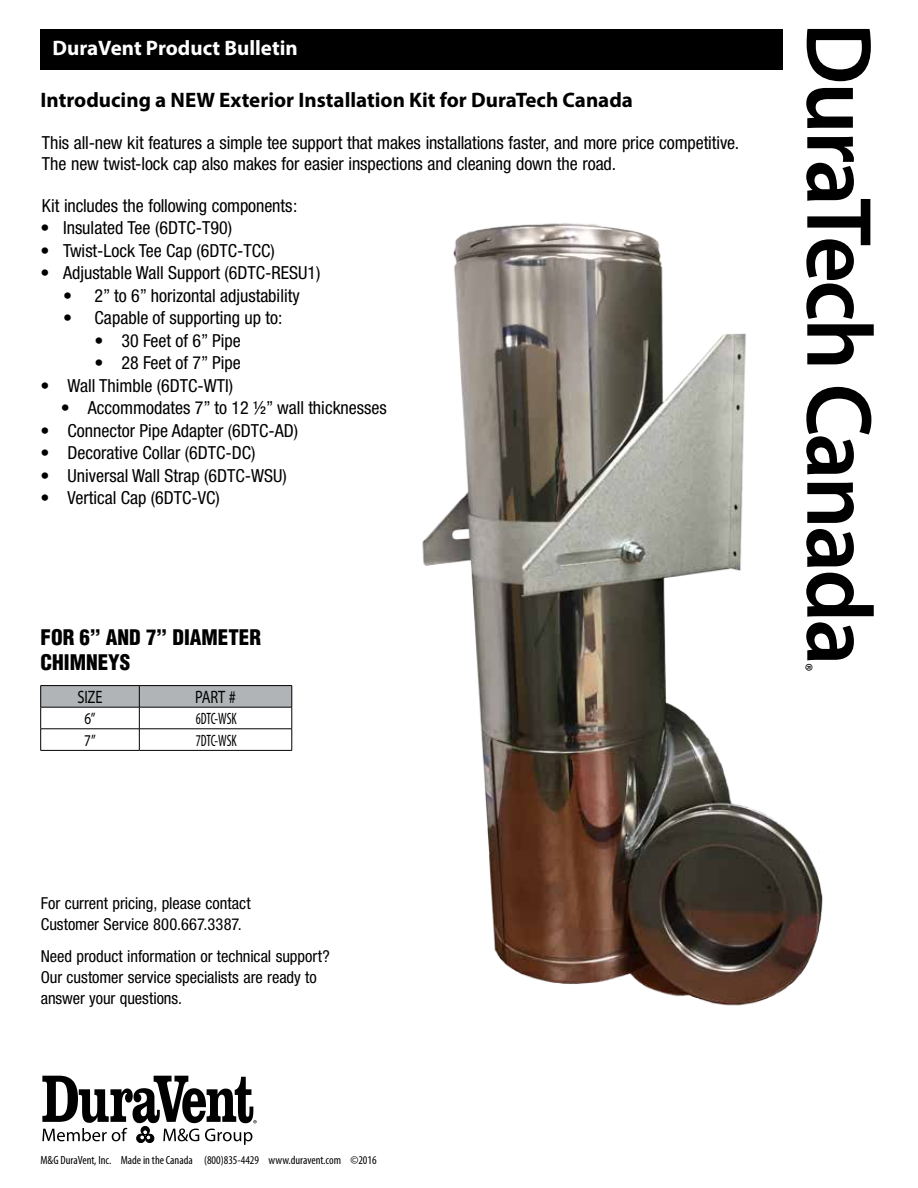
<style>
.page{position:relative;width:918px;height:1188px;background:#fff}
.page>*{position:absolute;margin:0;border:0;box-sizing:border-box;transform-origin:0 0}
.t1{font:600 93.6px "Myriad Pro";letter-spacing:-.03em;color:#000}
.t2{font:700 21px "Myriad Pro";color:#000}
.t3{font:900 condensed 21px/25.2px "Helvetica";color:#000}
.t4{font:700 21px "Myriad Pro";color:#fff}
.t5{font:21px "Myriad Pro";color:#000}
.t6{font:condensed 18px/21px "Helvetica Neue";color:#000}
.t7{font:18px "Myriad Pro";letter-spacing:-.015em;color:#000;scale:.8 1}
.t8{font:condensed 16.5px/21px "Helvetica Neue";color:#000}
.t9{font:condensed 16.5px "Myriad Pro";letter-spacing:-.01em;color:#000;scale:.8 1}
.t10{font:16.5px "Myriad Pro";color:#000;scale:.8 1}
.t11{font:condensed 11.85px "Myriad Pro";color:#000}
</style>
<div class="page">
<div style="left:40px;top:29px;width:743px;height:40px;background:#000"></div>
<svg style="left:42px;top:1076px;width:215px;height:68px"></svg>
<hr style="left:40px;top:685px;width:99px;height:1px;background:#000">
<hr style="left:139px;top:685px;width:153px;height:1px;background:#000">
<svg style="left:40px;top:686px;width:253px;height:64px"></svg>
<hr style="left:40px;top:750px;width:99px;height:1px;background:#000">
<hr style="left:139px;top:750px;width:153px;height:1px;background:#000">
<img style="left:422px;top:223px;width:401px;height:783px">
<p class="t4" style="left:52px;top:34px;width:247px">DuraVent Product Bulletin</p>
<h1 class="t1" style="left:898px;top:22px;width:645px;rotate:90deg">DuraTech Canada</h1>
<p class="t5" style="left:818px;top:663px;width:10px;rotate:90deg">®</p>
<p class="t2" style="left:40px;top:86px;width:594px">Introducing a NEW Exterior Installation Kit for DuraTech Canada</p>
<p class="t6" style="left:42px;top:132px;width:699px">This all-new kit features a simple tee support that makes installations faster, and more price competitive.<br>The new twist-lock cap also makes for easier inspections and cleaning down the road.</p>
<p class="t6" style="left:42px;top:195px;width:257px">Kit includes the following components:</p>
<p class="t6" style="left:40px;top:217px;width:193px">• Insulated Tee (6DTC-T90)</p>
<p class="t6" style="left:40px;top:240px;width:236px">• Twist-Lock Tee Cap (6DTC-TCC)</p>
<p class="t6" style="left:40px;top:262px;width:282px">• Adjustable Wall Support (6DTC-RESU1)</p>
<p class="t6" style="left:63px;top:285px;width:238px">• 2” to 6” horizontal adjustability</p>
<p class="t6" style="left:63px;top:307px;width:221px">• Capable of supporting up to:</p>
<p class="t6" style="left:94px;top:330px;width:148px">• 30 Feet of 6” Pipe</p>
<p class="t6" style="left:94px;top:352px;width:148px">• 28 Feet of 7” Pipe</p>
<p class="t6" style="left:41px;top:375px;width:194px">• Wall Thimble (6DTC-WTI)</p>
<p class="t6" style="left:61px;top:397px;width:328px">• Accommodates 7” to 12 ½” wall thicknesses</p>
<p class="t6" style="left:41px;top:420px;width:259px">• Connector Pipe Adapter (6DTC-AD)</p>
<p class="t6" style="left:41px;top:442px;width:217px">• Decorative Collar (6DTC-DC)</p>
<p class="t6" style="left:41px;top:465px;width:248px">• Universal Wall Strap (6DTC-WSU)</p>
<p class="t6" style="left:41px;top:487px;width:181px">• Vertical Cap (6DTC-VC)</p>
<p class="t3" style="left:40px;top:624px;width:222px">FOR 6” AND 7” DIAMETER<br>CHIMNEYS</p>
<p class="t7" style="left:78px;top:686px;width:33px">SIZE</p>
<p class="t7" style="left:195px;top:686px;width:52px">PART #</p>
<p class="t10" style="left:85px;top:708px;width:15px">6”</p>
<p class="t9" style="left:196px;top:709px;width:53px">6DTC-WSK</p>
<p class="t10" style="left:84px;top:730px;width:16px">7”</p>
<p class="t9" style="left:196px;top:730px;width:53px">7DTC-WSK</p>
<p class="t8" style="left:41px;top:893px;width:211px">For current pricing, please contact<br>Customer Service 800.667.3387.</p>
<p class="t8" style="left:41px;top:946px;width:291px">Need product information or technical support?<br>Our customer service specialists are ready to answer your questions.</p>
<p class="t11" style="left:40px;top:1153px;width:338px">M&amp;G DuraVent, Inc. Made in the Canada (800)835-4429 www.duravent.com ©2016</p>
</div>
